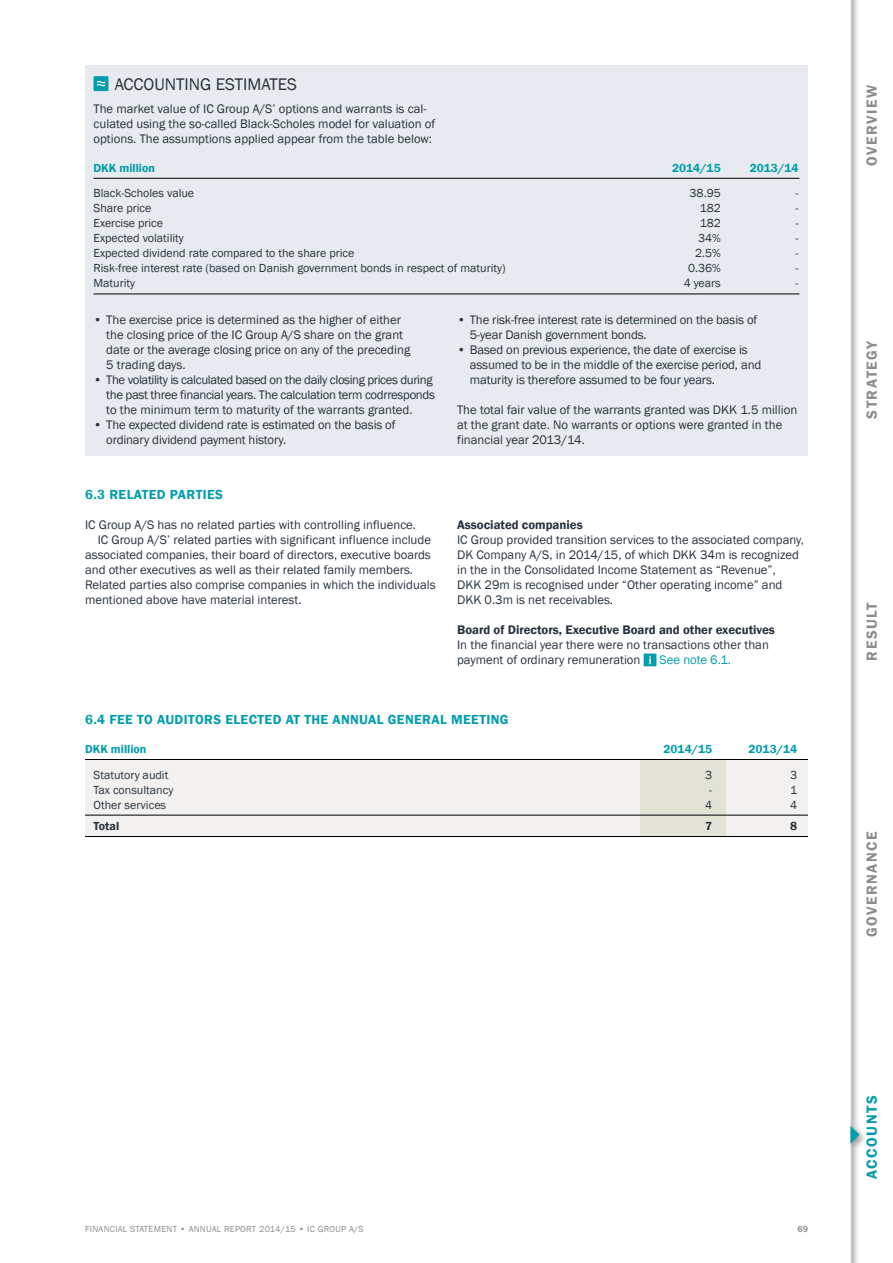
<style>
.page{position:relative;width:893px;height:1263px;background:#fff}
.page>*{position:absolute;margin:0;border:0;box-sizing:border-box;transform-origin:0 0}
.t1{font:17.25px "Franklin Gothic";color:#26313d}
.t2{font:600 15px "Franklin Gothic";letter-spacing:.1em;color:#8a8c8e}
.t3{font:600 15px "Franklin Gothic";letter-spacing:.1em;color:#009dad}
.t4{font:600 13.5px "Franklin Gothic";letter-spacing:.03em;color:#009dad}
.t5{font:12.75px/15px "Franklin Gothic";color:#26313d}
.t6{font:12.75px/15px "Franklin Gothic";letter-spacing:-.025em;color:#26313d}
.t7{font:600 12.75px "Franklin Gothic";color:#26313d}
.t8{font:12.75px "Franklin Gothic";color:#009dad}
.t9{font:12px "Franklin Gothic";color:#26313d}
.t10{font:600 12px "Franklin Gothic";color:#009dad}
.t11{font:600 12px "Franklin Gothic";color:#26313d}
.t12{font:9px "Franklin Gothic";letter-spacing:.03em;color:#8a8c8e}
.t13{font:600 9px "Franklin Gothic";color:#8a8c8e}
</style>
<div class="page">
<img style="left:850px;top:0;width:8px;height:1263px">
<div style="left:85px;top:759px;width:723px;height:77px;background:#f2f1ef"></div>
<div style="left:641px;top:759px;width:85px;height:77px;background:#e2e2d7"></div>
<div style="left:847px;top:1123px;width:21px;height:29px;background:#000;opacity:.4"></div>
<svg style="left:850px;top:1126px;width:9px;height:18px"></svg>
<div style="left:85px;top:66px;width:723px;height:390px;background:#e7eaee"></div>
<div style="left:94px;top:76px;width:14px;height:15px;background:#009dad"></div>
<svg style="left:97px;top:81px;width:8px;height:5px"></svg>
<hr style="left:94px;top:178px;width:705px;height:1px;background:#000">
<hr style="left:94px;top:294px;width:705px;height:1px;background:#000">
<div style="left:644px;top:653px;width:12px;height:13px;background:#009dad"></div>
<svg style="left:649px;top:656px;width:2px;height:7px"></svg>
<hr style="left:85px;top:759px;width:723px;height:1px;background:#000">
<hr style="left:85px;top:815px;width:723px;height:1px;background:#000">
<hr style="left:85px;top:836px;width:723px;height:1px;background:#000">
<h1 class="t1" style="left:115px;top:73px;width:184px">ACCOUNTING ESTIMATES</h1>
<p class="t5" style="left:94px;top:102px;width:343px">The market value of IC Group A/S’ options and warrants is cal&shy;culated using the so-called Black-Scholes model for valuation of options. The assumptions applied appear from the table below:</p>
<p class="t10" style="left:94px;top:160px;width:63px">DKK million</p>
<p class="t10" style="left:672px;top:160px;width:50px">2014/15</p>
<p class="t10" style="left:750px;top:160px;width:50px">2013/14</p>
<p class="t9" style="left:94px;top:186px;width:102px">Black-Scholes value</p>
<p class="t9" style="left:690px;top:186px;width:33px">38.95</p>
<p class="t9" style="left:796px;top:186px;width:4px">-</p>
<p class="t9" style="left:94px;top:201px;width:59px">Share price</p>
<p class="t9" style="left:700px;top:201px;width:23px">182</p>
<p class="t9" style="left:796px;top:201px;width:4px">-</p>
<p class="t9" style="left:94px;top:216px;width:71px">Exercise price</p>
<p class="t9" style="left:700px;top:216px;width:23px">182</p>
<p class="t9" style="left:796px;top:216px;width:4px">-</p>
<p class="t9" style="left:94px;top:231px;width:92px">Expected volatility</p>
<p class="t9" style="left:698px;top:231px;width:24px">34%</p>
<p class="t9" style="left:796px;top:231px;width:4px">-</p>
<p class="t9" style="left:94px;top:246px;width:262px">Expected dividend rate compared to the share price</p>
<p class="t9" style="left:695px;top:246px;width:27px">2.5%</p>
<p class="t9" style="left:796px;top:246px;width:4px">-</p>
<p class="t9" style="left:94px;top:261px;width:414px">Risk-free interest rate (based on Danish government bonds in respect of maturity)</p>
<p class="t9" style="left:688px;top:261px;width:34px">0.36%</p>
<p class="t9" style="left:796px;top:261px;width:4px">-</p>
<p class="t9" style="left:94px;top:276px;width:43px">Maturity</p>
<p class="t9" style="left:684px;top:276px;width:39px">4 years</p>
<p class="t9" style="left:796px;top:276px;width:4px">-</p>
<p class="t5" style="left:106px;top:312px;width:305px;text-indent:-13px">• The exercise price is determined as the higher of either the closing price of the IC Group A/S share on the grant date or the average closing price on any of the preceding 5 trading days.</p>
<p class="t6" style="left:106px;top:372px;width:330px;text-indent:-13px">• The volatility is calculated based on the daily closing prices during the past three financial years. The calculation term codrresponds to the minimum term to maturity of the warrants granted.</p>
<p class="t5" style="left:106px;top:417px;width:291px;text-indent:-13px">• The expected dividend rate is estimated on the basis of ordinary dividend payment history.</p>
<p class="t5" style="left:470px;top:312px;width:289px;text-indent:-13px">• The risk-free interest rate is determined on the basis of<br>5-year Danish government bonds.</p>
<p class="t5" style="left:470px;top:342px;width:293px;text-indent:-13px">• Based on previous experience, the date of exercise is assumed to be in the middle of the exercise period, and maturity is therefore assumed to be four years.</p>
<p class="t5" style="left:457px;top:402px;width:342px">The total fair value of the warrants granted was DKK 1.5 million at the grant date. No warrants or options were granted in the financial year 2013/14.</p>
<p class="t4" style="left:85px;top:486px;width:139px">6.3 RELATED PARTIES</p>
<p class="t5" style="left:85px;top:518px;width:333px">IC Group A/S has no related parties with controlling influence.</p>
<p class="t5" style="left:98px;top:533px;width:335px">IC Group A/S’ related parties with significant influence include</p>
<p class="t5" style="left:85px;top:548px;width:347px">associated companies, their board of directors, executive boards</p>
<p class="t5" style="left:85px;top:563px;width:330px">and other executives as well as their related family members.</p>
<p class="t5" style="left:85px;top:578px;width:352px">Related parties also comprise companies in which the individuals</p>
<p class="t5" style="left:85px;top:593px;width:218px">mentioned above have material interest.</p>
<p class="t7" style="left:457px;top:517px;width:127px">Associated companies</p>
<p class="t5" style="left:457px;top:533px;width:348px">IC Group provided transition services to the associated company, DK Company A/S, in 2014/15, of which DKK 34m is recognized in the in the Consolidated Income Statement as “Revenue”,<br>DKK 29m is recognised under “Other operating income” and DKK 0.3m is net receivables.</p>
<p class="t7" style="left:457px;top:622px;width:319px">Board of Directors, Executive Board and other executives</p>
<p class="t5" style="left:457px;top:638px;width:313px">In the financial year there were no transactions other than payment of ordinary remuneration</p>
<p class="t8" style="left:660px;top:652px;width:73px">See note 6.1.</p>
<p class="t4" style="left:85px;top:711px;width:425px">6.4 FEE TO AUDITORS ELECTED AT THE ANNUAL GENERAL MEETING</p>
<p class="t10" style="left:85px;top:741px;width:63px">DKK million</p>
<p class="t10" style="left:664px;top:741px;width:50px">2014/15</p>
<p class="t10" style="left:748px;top:741px;width:50px">2013/14</p>
<p class="t9" style="left:94px;top:767px;width:76px">Statutory audit</p>
<p class="t9" style="left:705px;top:767px;width:9px">3</p>
<p class="t9" style="left:790px;top:767px;width:9px">3</p>
<p class="t9" style="left:94px;top:782px;width:81px">Tax consultancy</p>
<p class="t9" style="left:709px;top:782px;width:4px">-</p>
<p class="t9" style="left:790px;top:782px;width:9px">1</p>
<p class="t9" style="left:94px;top:797px;width:74px">Other services</p>
<p class="t9" style="left:705px;top:797px;width:9px">4</p>
<p class="t9" style="left:790px;top:797px;width:9px">4</p>
<p class="t11" style="left:94px;top:818px;width:27px">Total</p>
<p class="t11" style="left:705px;top:818px;width:9px">7</p>
<p class="t11" style="left:790px;top:818px;width:9px">8</p>
<p class="t2" style="left:863px;top:166px;width:82px;rotate:-90deg">OVERVIEW</p>
<p class="t2" style="left:863px;top:419px;width:80px;rotate:-90deg">STRATEGY</p>
<p class="t2" style="left:863px;top:661px;width:60px;rotate:-90deg">RESULT</p>
<p class="t2" style="left:863px;top:937px;width:107px;rotate:-90deg">GOVERNANCE</p>
<p class="t12" style="left:85px;top:1223px;width:280px">FINANCIAL STATEMENT • ANNUAL REPORT 2014/15 • IC GROUP A/S</p>
<p class="t13" style="left:797px;top:1223px;width:12px">69</p>
<p class="t3" style="left:863px;top:1179px;width:85px;rotate:-90deg">ACCOUNTS</p>
</div>
